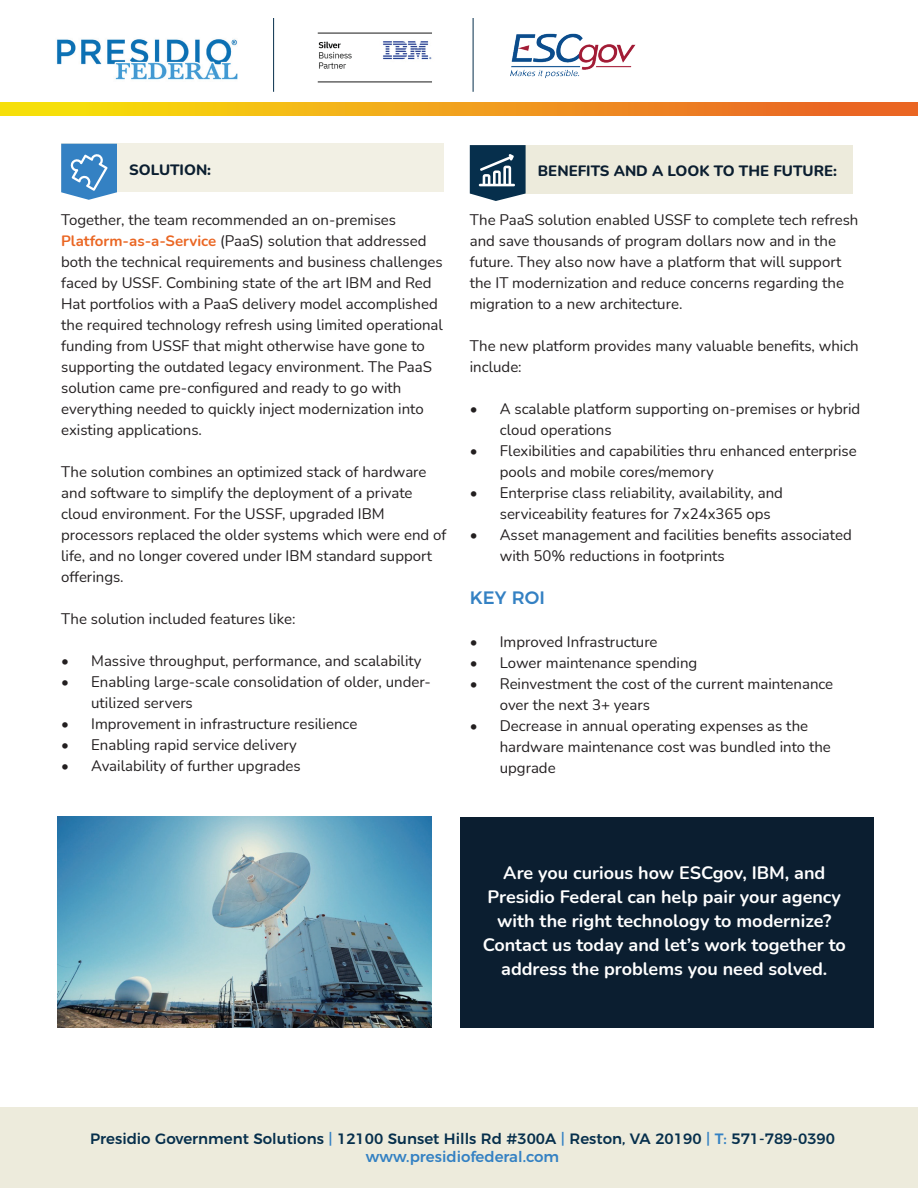
<style>
.page{position:relative;width:918px;height:1188px;background:#fff}
.page>*{position:absolute;margin:0;border:0;box-sizing:border-box;transform-origin:0 0}
.t1{font:700 18px/24px "Nunito";color:#fff;text-align:center}
.t2{font:500 18px "Montserrat";color:#3481c3}
.t3{font:15px/21px "Nunito";color:#231f20}
.t4{font:500 15px/18px "Montserrat";color:#062f4c;text-align:center}
.t5{font:800 15px "Nunito";color:#0b1e30}
.s1{font-weight:700;color:#ea6623}
.s2{color:#3481c3}
</style>
<div class="page">
<div style="left:0;top:1108px;width:918px;height:80px;background:#edebdc"></div>
<svg style="left:0;top:103px;width:918px;height:12px;background:#f0a11a"></svg>
<div style="left:61px;top:144px;width:383px;height:48px;background:#f2f0e4"></div>
<svg style="left:61px;top:144px;width:56px;height:56px;background:#5595cc"></svg>
<div style="left:470px;top:145px;width:382px;height:48px;background:#edebdc"></div>
<svg style="left:470px;top:145px;width:56px;height:56px;background:#395a70"></svg>
<img style="left:58px;top:817px;width:374px;height:210px">
<div style="left:460px;top:817px;width:414px;height:211px;background:#0b1e30"></div>
<img style="left:56px;top:39px;width:182px;height:41px">
<img style="left:317px;top:32px;width:115px;height:51px">
<img style="left:510px;top:33px;width:126px;height:45px">
<hr style="left:273px;top:18px;width:1px;height:74px;background:#062f4c">
<hr style="left:473px;top:18px;width:1px;height:74px;background:#062f4c">
<p class="t5" style="left:129px;top:159px;width:83px">SOLUTION:</p>
<p class="t5" style="left:538px;top:160px;width:301px">BENEFITS AND A LOOK TO THE FUTURE:</p>
<p class="t3" style="left:61px;top:209px;width:383px">Together, the team recommended an on-premises <span class="s1">Platform-as-a-Service</span> (PaaS) solution that addressed both the technical requirements and business challenges faced by USSF. Combining state of the art IBM and Red Hat portfolios with a PaaS delivery model accomplished the required technology refresh using limited operational funding from USSF that might otherwise have gone to supporting the outdated legacy environment. The PaaS solution came pre-configured and ready to go with everything needed to quickly inject modernization into existing applications.</p>
<p class="t3" style="left:61px;top:461px;width:387px">The solution combines an optimized stack of hardware and software to simplify the deployment of a private cloud environment. For the USSF, upgraded IBM processors replaced the older systems which were end of life, and no longer covered under IBM standard support offerings.</p>
<p class="t3" style="left:61px;top:608px;width:236px">The solution included features like:</p>
<p class="t3" style="left:61px;top:650px;width:362px">• Massive throughput, performance, and scalability</p>
<p class="t3" style="left:91px;top:671px;width:341px;text-indent:-30px">• Enabling large-scale consolidation of older, under&shy;utilized servers</p>
<p class="t3" style="left:61px;top:713px;width:298px">• Improvement in infrastructure resilience</p>
<p class="t3" style="left:61px;top:734px;width:237px">• Enabling rapid service delivery</p>
<p class="t3" style="left:61px;top:755px;width:241px">• Availability of further upgrades</p>
<p class="t3" style="left:470px;top:209px;width:390px">The PaaS solution enabled USSF to complete tech refresh and save thousands of program dollars now and in the future. They also now have a platform that will support the IT modernization and reduce concerns regarding the migration to a new architecture.</p>
<p class="t3" style="left:470px;top:335px;width:391px">The new platform provides many valuable benefits, which include:</p>
<p class="t3" style="left:500px;top:398px;width:362px;text-indent:-30px">• A scalable platform supporting on-premises or hybrid cloud operations</p>
<p class="t3" style="left:500px;top:440px;width:359px;text-indent:-30px">• Flexibilities and capabilities thru enhanced enterprise pools and mobile cores/memory</p>
<p class="t3" style="left:500px;top:482px;width:285px;text-indent:-30px">• Enterprise class reliability, availability, and serviceability features for 7x24x365 ops</p>
<p class="t3" style="left:500px;top:524px;width:353px;text-indent:-30px">• Asset management and facilities benefits associated with 50% reductions in footprints</p>
<p class="t2" style="left:470px;top:583px;width:77px">KEY ROI</p>
<p class="t3" style="left:470px;top:630px;width:189px">• Improved Infrastructure</p>
<p class="t3" style="left:470px;top:651px;width:229px">• Lower maintenance spending</p>
<p class="t3" style="left:500px;top:672px;width:335px;text-indent:-30px">• Reinvestment the cost of the current maintenance over the next 3+ years</p>
<p class="t3" style="left:500px;top:714px;width:333px;text-indent:-30px">• Decrease in annual operating expenses as the hardware maintenance cost was bundled into the upgrade</p>
<p class="t1" style="left:483px;top:860px;width:365px">Are you curious how ESCgov, IBM, and Presidio Federal can help pair your agency with the right technology to modernize?<br>Contact us today and let’s work together to address the problems you need solved.</p>
<p class="t4" style="left:90px;top:1128px;width:747px">Presidio Government Solutions <span class="s2">|</span> 12100 Sunset Hills Rd #300A <span class="s2">|</span> Reston, VA 20190 <span class="s2">| T:</span> 571-789-0390 <span class="s2">www.presidiofederal.com</span></p>
</div>
